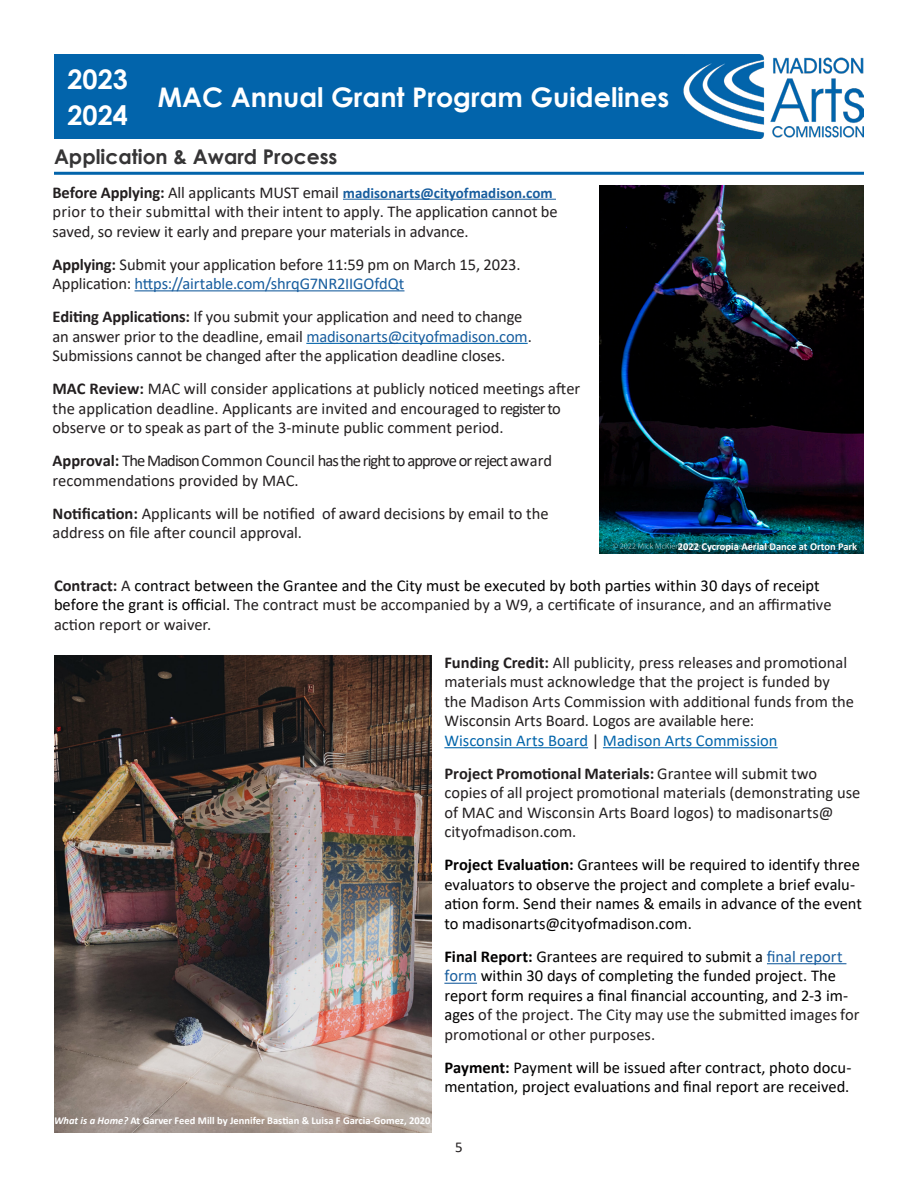
<style>
.page{position:relative;width:918px;height:1188px;background:#fff}
.page>*{position:absolute;margin:0;border:0;box-sizing:border-box;transform-origin:0 0}
.t1{font:700 27px/36px "Century Gothic";color:#fff}
.t2{font:700 20.25px "Century Gothic";color:#363536}
.t3{font:16.5px/19.5px "Calibri";color:#231f20}
.t4{font:16.5px/19.5px "Calibri";color:#020000}
.t5{font:700 15px "Calibri";color:#175d9e}
.t6{font:15px "Calibri";color:#231f20}
.t7{font:700 10.5px "Calibri";color:#fff}
.s1{font-size:16.5px;color:#231f20}
.s2{font-weight:400;font-size:16.5px;color:#231f20}
.s3{font-weight:700}
.s4{color:#175d9e}
.s5{font-weight:700;color:#231f20}
.s6{color:#231f20}
.s7{font-style:italic}
.s8{color:#0064aa}
</style>
<div class="page">
<img style="left:682px;top:54px;width:182px;height:85px">
<div style="left:54px;top:54px;width:628px;height:85px;background:#0264ab"></div>
<img style="left:599px;top:185px;width:265px;height:369px">
<hr style="left:343px;top:199px;width:213px;height:1px;background:#175d9e">
<hr style="left:135px;top:290px;width:269px;height:1px;background:#175d9e">
<hr style="left:306px;top:343px;width:222px;height:1px;background:#0064aa">
<hr style="left:54px;top:172px;width:810px;height:3px;background:#0264ab">
<hr style="left:444px;top:747px;width:144px;height:1px;background:#0064aa">
<hr style="left:603px;top:747px;width:175px;height:1px;background:#0064aa">
<hr style="left:767px;top:963px;width:79px;height:1px;background:#175d9e">
<hr style="left:444px;top:983px;width:33px;height:1px;background:#175d9e">
<img style="left:54px;top:656px;width:378px;height:476px">
<h1 class="t1" style="left:68px;top:60px;width:62px">2023<br>2024</h1>
<h1 class="t1" style="left:158px;top:78px;width:513px">MAC Annual Grant Program Guidelines</h1>
<p class="t2" style="left:54px;top:142px;width:285px">Application &amp; Award Process</p>
<p class="t5" style="left:52px;top:182px;width:502px"><span class="s1">Before Applying:</span> <span class="s2">All applicants MUST email</span> madisonarts@cityofmadison.com</p>
<p class="t3" style="left:52px;top:201px;width:507px">prior to their submittal with their intent to apply. The application cannot be saved, so review it early and prepare your materials in advance.</p>
<p class="t3" style="left:52px;top:254px;width:470px"><span class="s3">Applying:</span> Submit your application before 11:59 pm on March 15, 2023.<br>Application: <span class="s4">https://airtable.com/shrqG7NR2IIGOfdQt</span></p>
<p class="t3" style="left:52px;top:306px;width:481px"><span class="s3">Editing Applications:</span> If you submit your application and need to change an answer prior to the deadline, email <span class="s4">madisonarts@cityofmadison.com</span>.<br>Submissions cannot be changed after the application deadline closes.</p>
<p class="t3" style="left:52px;top:378px;width:529px"><span class="s3">MAC Review:</span> MAC will consider applications at publicly noticed meetings after the application deadline. Applicants are invited and encouraged to register to observe or to speak as part of the 3-minute public comment period.</p>
<p class="t3" style="left:52px;top:450px;width:501px"><span class="s3">Approval:</span> The Madison Common Council has the right to approve or reject award recommendations provided by MAC.</p>
<p class="t3" style="left:52px;top:503px;width:498px"><span class="s3">Notification:</span> Applicants will be notified of award decisions by email to the address on file after council approval.</p>
<p class="t7" style="left:678px;top:539px;width:181px">2022 Cycropia Aerial Dance at Orton Park</p>
<p class="t4" style="left:54px;top:575px;width:779px"><span class="s5">Contract:</span> <span class="s6">A</span> contract between the Grantee and the City must be executed by both parties within 30 days of receipt before the grant is official. <span class="s6">The contract must be accompanied by a W9, a certificate of insurance, and an affirmative action report or waiver.</span></p>
<p class="t7" style="left:54px;top:1113px;width:378px"><span class="s7">What is a Home?</span> At Garver Feed Mill by Jennifer Bastian &amp; Luisa F Garcia-Gomez, 2020</p>
<p class="t3" style="left:444px;top:652px;width:411px"><span class="s3">Funding Credit:</span> All publicity, press releases and promotional materials must acknowledge that the project is funded by the Madison Arts Commission with additional funds from the Wisconsin Arts Board. Logos are available here:<br><span class="s8">Wisconsin Arts Board</span> | <span class="s8">Madison Arts Commission</span></p>
<p class="t3" style="left:444px;top:763px;width:417px"><span class="s3">Project Promotional Materials:</span> Grantee will submit two copies of all project promotional materials (demonstrating use of MAC and Wisconsin Arts Board logos) to madisonarts@ cityofmadison.com.</p>
<p class="t4" style="left:444px;top:855px;width:419px"><span class="s3">Project Evaluation:</span> Grantees will be required to identify three evaluators to observe the project and complete a brief evalu&shy;ation form. Send their names &amp; emails in advance of the event to madisonarts@cityofmadison.com.</p>
<p class="t4" style="left:444px;top:946px;width:417px"><span class="s3">Final Report:</span> Grantees are required to submit a <span class="s4">final report form</span> within 30 days of completing the funded project. The report form requires a final financial accounting, and 2-3 im&shy;ages <span class="s6">of the project. The City may use the submitted images for promotional or other purposes.</span></p>
<p class="t4" style="left:444px;top:1057px;width:409px"><span class="s3">Payment:</span> Payment will be issued after contract, photo docu&shy;mentation, project evaluations and final report are received.</p>
<p class="t6" style="left:455px;top:1137px;width:9px">5</p>
</div>
